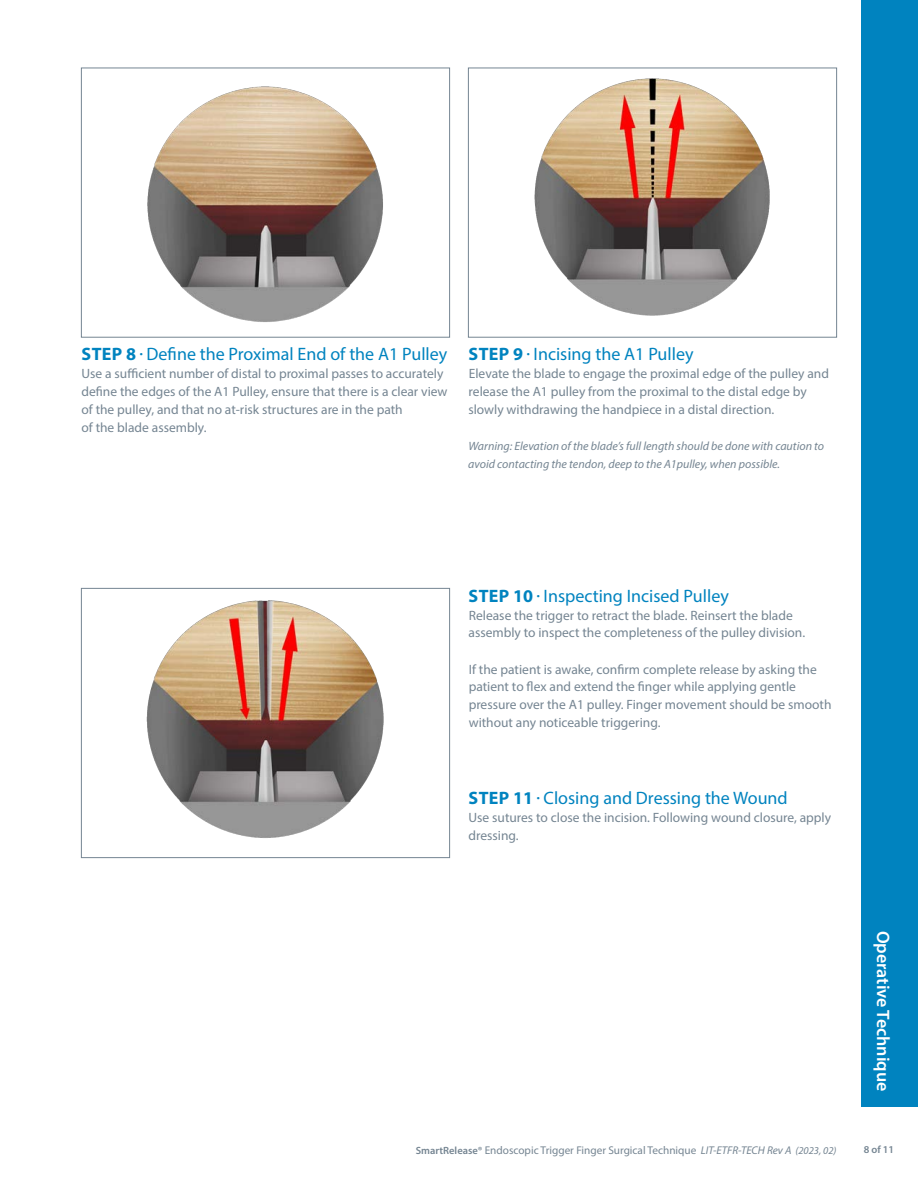
<style>
.page{position:relative;width:918px;height:1188px;background:#fff}
.page>*{position:absolute;margin:0;border:0;box-sizing:border-box;transform-origin:0 0}
.t1{font:18px "Myriad Pro";color:#0083bf}
.t2{font:600 18px "Myriad Pro";color:#fff}
.t3{font:13.5px/18px "Myriad Pro";color:#758592}
.t4{font:italic 12px/18px "Myriad Pro";color:#758592}
.t5{font:11.25px "Myriad Pro";color:#758592}
.t6{font:600 10.5px "Myriad Pro";color:#758592}
.s1{font-weight:700}
.s2{font-weight:600;font-size:10.5px}
.s3{font-style:italic}
.s4{font-style:italic;font-size:10.5px}
</style>
<div class="page">
<div style="left:862px;top:0;width:56px;height:1107px;background:#0083bf"></div>
<img style="left:147px;top:86px;width:236px;height:236px">
<div style="left:81px;top:68px;width:369px;height:270px;border:1px solid #758592"></div>
<img style="left:534px;top:78px;width:236px;height:238px">
<div style="left:468px;top:68px;width:369px;height:270px;border:1px solid #758592"></div>
<img style="left:146px;top:600px;width:238px;height:238px">
<div style="left:81px;top:588px;width:369px;height:270px;border:1px solid #758592"></div>
<p class="t1" style="left:82px;top:343px;width:367px"><span class="s1">STEP 8 .</span> Define the Proximal End of the A1 Pulley</p>
<p class="t3" style="left:81px;top:365px;width:368px">Use a sufficient number of distal to proximal passes to accurately define the edges of the A1 Pulley, ensure that there is a clear view of the pulley, and that no at-risk structures are in the path</p>
<p class="t3" style="left:81px;top:419px;width:127px">of the blade assembly.</p>
<p class="t1" style="left:469px;top:343px;width:226px"><span class="s1">STEP 9 .</span> Incising the A1 Pulley</p>
<p class="t3" style="left:468px;top:365px;width:362px">Elevate the blade to engage the proximal edge of the pulley and release the A1 pulley from the proximal to the distal edge by slowly withdrawing the handpiece in a distal direction.</p>
<p class="t4" style="left:468px;top:437px;width:358px">Warning: Elevation of the blade’s full length should be done with caution to avoid contacting the tendon, deep to the A1pulley, when possible.</p>
<p class="t1" style="left:469px;top:584px;width:262px"><span class="s1">STEP 10 .</span> Inspecting Incised Pulley</p>
<p class="t3" style="left:469px;top:606px;width:338px">Release the trigger to retract the blade. Reinsert the blade assembly to inspect the completeness of the pulley division.</p>
<p class="t3" style="left:469px;top:660px;width:350px">If the patient is awake, confirm complete release by asking the patient to flex and extend the finger while applying gentle</p>
<p class="t3" style="left:469px;top:696px;width:364px">pressure over the A1 pulley. Finger movement should be smooth</p>
<p class="t3" style="left:469px;top:714px;width:193px">without any noticeable triggering.</p>
<p class="t1" style="left:469px;top:787px;width:321px"><span class="s1">STEP 11 .</span> Closing and Dressing the Wound</p>
<p class="t3" style="left:469px;top:808px;width:364px">Use sutures to close the incision. Following wound closure, apply</p>
<p class="t3" style="left:468px;top:826px;width:52px">dressing.</p>
<p class="t2" style="left:895px;top:931px;width:162px;rotate:90deg">Operative Technique</p>
<p class="t5" style="left:416px;top:1143px;width:422px"><span class="s2">SmartRelease®</span> Endoscopic Trigger Finger Surgical Technique <span class="s3">LIT-ETFR-TECH Rev A</span> <span class="s4">(2023, 02)</span></p>
<p class="t6" style="left:864px;top:1143px;width:32px">8 of 11</p>
</div>
